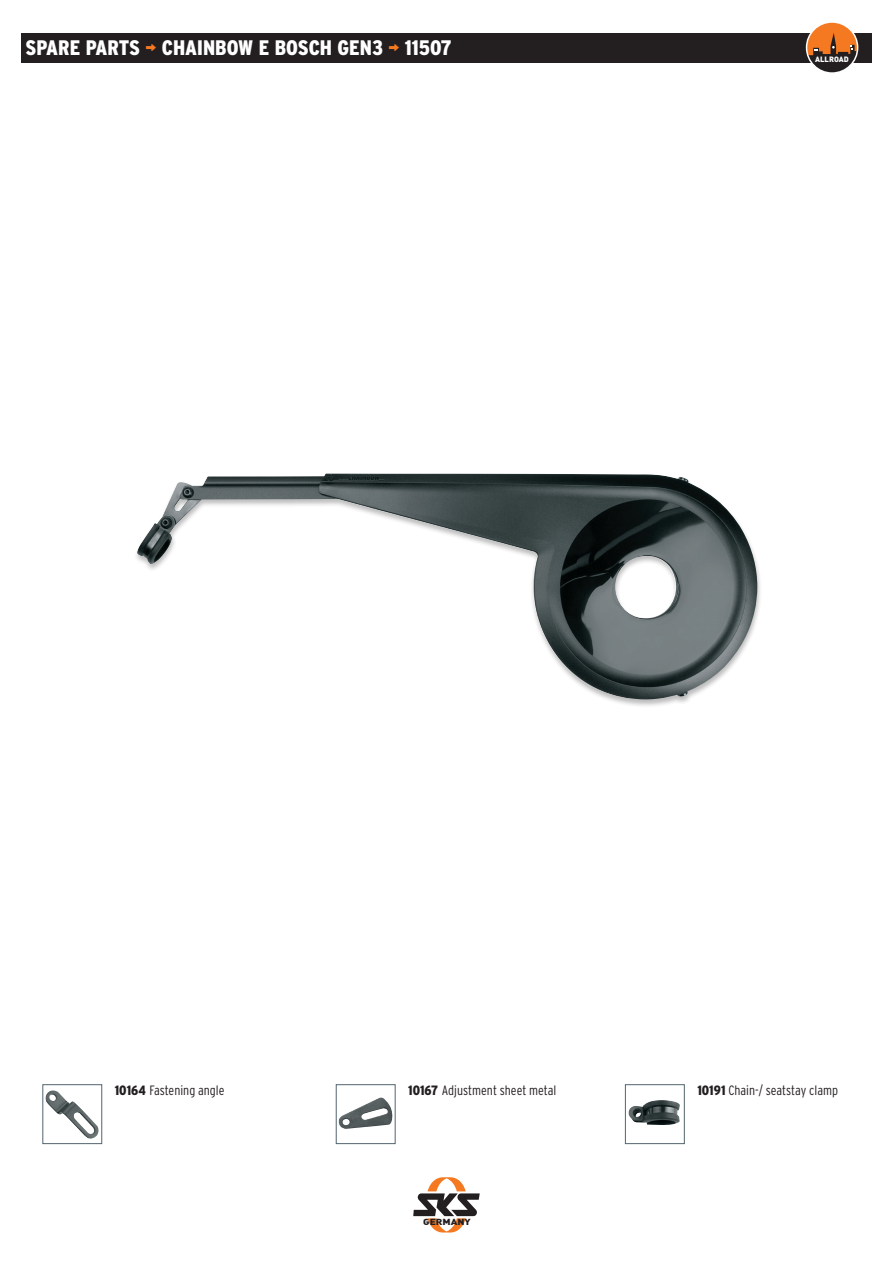
<style>
.page{position:relative;width:893px;height:1263px;background:#fff}
.page>*{position:absolute;margin:0;border:0;box-sizing:border-box;transform-origin:0 0}
.t1{font:900 condensed 21px "Interstate";color:#fff}
.t2{font:300 condensed 13.5px "Interstate";color:#231f20}
.t3{font:8.7px "DIN Black Alternate";color:#231f20;scale:1.17 1}
.t4{font:7.65px "DIN Black Alternate";color:#fff}
.s1{color:#f47921}
.s2{font-weight:900}
</style>
<div class="page">
<div style="left:21px;top:34px;width:851px;height:29px;background:#231f20"></div>
<div style="left:806px;top:22px;width:52px;height:51px;background:#f47921;border-radius:50%"></div>
<div style="left:806px;top:21px;width:52px;height:53px;border:2px solid #fff;border-radius:50%"></div>
<svg style="left:806px;top:33px;width:52px;height:40px"></svg>
<svg style="left:413px;top:1177px;width:67px;height:55px"></svg>
<img style="left:338px;top:1097px;width:55px;height:32px">
<div style="left:336px;top:1084px;width:59px;height:60px;border:1px solid #53656e"></div>
<img style="left:45px;top:1090px;width:54px;height:49px">
<div style="left:43px;top:1084px;width:59px;height:60px;border:1px solid #53656e"></div>
<img style="left:628px;top:1100px;width:52px;height:25px">
<div style="left:625px;top:1084px;width:60px;height:60px;border:1px solid #53656e"></div>
<div style="left:133px;top:473px;width:630px;height:235px;background:#231f20;opacity:.3"></div>
<img style="left:137px;top:473px;width:620px;height:226px">
<h1 class="t1" style="left:26px;top:36px;width:428px">SPARE PARTS <span class="s1">¬</span> CHAINBOW E BOSCH GEN3 <span class="s1">¬</span> 11507</h1>
<p class="t4" style="left:815px;top:54px;width:35px">ALLROAD</p>
<p class="t2" style="left:115px;top:1083px;width:111px"><span class="s2">10164</span> Fastening angle</p>
<p class="t2" style="left:408px;top:1083px;width:150px"><span class="s2">10167</span> Adjustment sheet metal</p>
<p class="t2" style="left:697px;top:1083px;width:142px"><span class="s2">10191</span> Chain-/ seatstay clamp</p>
<p class="t3" style="left:423px;top:1215px;width:42px">GERMANY</p>
</div>
